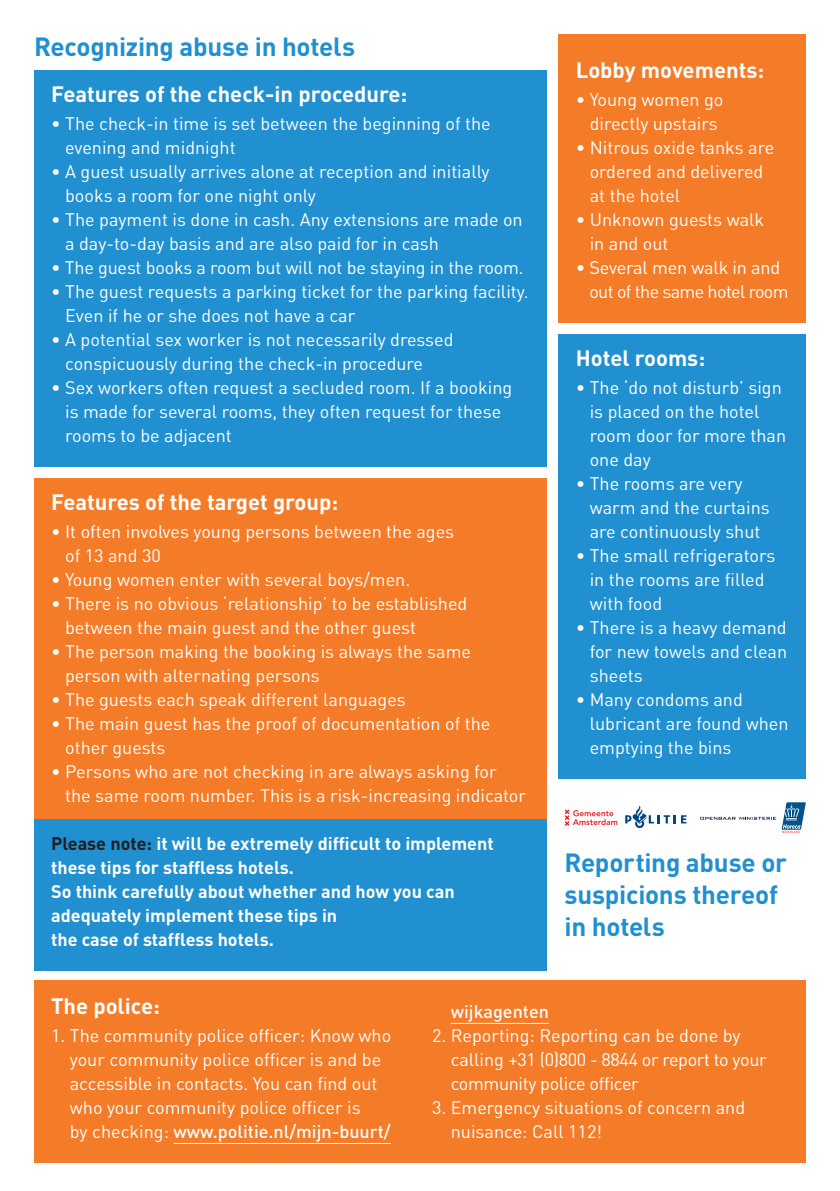
<style>
.page{position:relative;width:840px;height:1191px;background:#fff}
.page>*{position:absolute;margin:0;border:0;box-sizing:border-box;transform-origin:0 0}
.Artikelkop{font:700 26px/32px "DIN";letter-spacing:-.01em;color:#2090d0}
.Kaderkopje{font:700 22px "DIN";color:#fff}
.plat_14{font:18px/24px "DIN";color:#fff}
.plat_14-2{font:700 18px/24px "DIN";color:#fff}
.plat_14-3{font:18px/24px "DIN";letter-spacing:-.02em;color:#fff}
.plat_14-4{font:18px/24px "DIN";letter-spacing:-.035em;color:#fff}
.plat_14-5{font:500 18px "DIN";color:#fff}
.s1{color:#231f20}
.s2{font-weight:500}
</style>
<div class="page">
<div style="left:34px;top:980px;width:771px;height:182px;background:#f47b27"></div>
<hr style="left:173px;top:1143px;width:217px;height:1px;background:#fff">
<hr style="left:450px;top:1023px;width:98px;height:1px;background:#fff">
<div style="left:34px;top:478px;width:512px;height:341px;background:#f47b27"></div>
<div style="left:558px;top:334px;width:247px;height:444px;background:#2090d0"></div>
<div style="left:34px;top:70px;width:512px;height:396px;background:#2090d0"></div>
<div style="left:558px;top:34px;width:247px;height:288px;background:#f47b27"></div>
<svg style="left:625px;top:806px;width:61px;height:22px"></svg>
<svg style="left:700px;top:817px;width:75px;height:3px"></svg>
<svg style="left:781px;top:802px;width:24px;height:31px"></svg>
<svg style="left:564px;top:809px;width:53px;height:17px"></svg>
<div style="left:34px;top:819px;width:512px;height:151px;background:#2090d0"></div>
<p class="Artikelkop" style="left:34px;top:29px;width:322px">Recognizing abuse in hotels</p>
<p class="Kaderkopje" style="left:51px;top:80px;width:357px">Features of the check-in procedure:</p>
<p class="plat_14" style="left:65px;top:111px;width:427px;text-indent:-14px">• The check-in time is set between the beginning of the evening and midnight</p>
<p class="plat_14" style="left:65px;top:159px;width:426px;text-indent:-14px">• A guest usually arrives alone at reception and initially books a room for one night only</p>
<p class="plat_14" style="left:65px;top:207px;width:459px;text-indent:-14px">• The payment is done in cash. Any extensions are made on a day-to-day basis and are also paid for in cash</p>
<p class="plat_14" style="left:51px;top:255px;width:474px">• The guest books a room but will not be staying in the room.</p>
<p class="plat_14" style="left:65px;top:279px;width:464px;text-indent:-14px">• The guest requests a parking ticket for the parking facility.<br>Even if he or she does not have a car</p>
<p class="plat_14" style="left:65px;top:327px;width:390px;text-indent:-14px">• A potential sex worker is not necessarily dressed conspicuously during the check-in procedure</p>
<p class="plat_14" style="left:65px;top:375px;width:448px;text-indent:-14px">• Sex workers often request a secluded room. If a booking is made for several rooms, they often request for these rooms to be adjacent</p>
<p class="Kaderkopje" style="left:51px;top:488px;width:288px">Features of the target group:</p>
<p class="plat_14" style="left:65px;top:519px;width:390px;text-indent:-14px">• It often involves young persons between the ages of 13 and 30</p>
<p class="plat_14" style="left:51px;top:567px;width:360px">• Young women enter with several boys/men.</p>
<p class="plat_14" style="left:65px;top:591px;width:403px;text-indent:-14px">• There is no obvious ‘relationship’ to be established between the main guest and the other guest</p>
<p class="plat_14" style="left:65px;top:639px;width:407px;text-indent:-14px">• The person making the booking is always the same person with alternating persons</p>
<p class="plat_14" style="left:51px;top:687px;width:356px">• The guests each speak different languages</p>
<p class="plat_14" style="left:65px;top:711px;width:426px;text-indent:-14px">• The main guest has the proof of documentation of the other guests</p>
<p class="plat_14" style="left:65px;top:759px;width:462px;text-indent:-14px">• Persons who are not checking in are always asking for the same room number. This is a risk-increasing indicator</p>
<p class="plat_14-2" style="left:51px;top:831px;width:444px"><span class="s1">Please note:</span> it will be extremely difficult to implement these tips for staffless hotels.<br>So think carefully about whether and how you can adequately implement these tips in<br>the case of staffless hotels.</p>
<p class="Kaderkopje" style="left:575px;top:56px;width:190px">Lobby movements:</p>
<p class="plat_14" style="left:575px;top:87px;width:149px;text-align:center">• Young women go directly upstairs</p>
<p class="plat_14" style="left:589px;top:135px;width:186px;text-indent:-14px">• Nitrous oxide tanks are ordered and delivered at the hotel</p>
<p class="plat_14" style="left:589px;top:207px;width:176px;text-indent:-14px">• Unknown guests walk in and out</p>
<p class="plat_14-4" style="left:589px;top:255px;width:201px;text-indent:-14px">• Several men walk in and out of the same hotel room</p>
<p class="Kaderkopje" style="left:575px;top:344px;width:131px">Hotel rooms:</p>
<p class="plat_14" style="left:589px;top:375px;width:198px;text-indent:-14px">• The ‘do not disturb’ sign is placed on the hotel room door for more than one day</p>
<p class="plat_14" style="left:589px;top:471px;width:181px;text-indent:-14px">• The rooms are very warm and the curtains are continuously shut</p>
<p class="plat_14" style="left:589px;top:543px;width:187px;text-indent:-14px">• The small refrigerators in the rooms are filled with food</p>
<p class="plat_14" style="left:589px;top:615px;width:199px;text-align:justify;text-indent:-14px">• There is a heavy demand for new towels and clean sheets</p>
<p class="plat_14" style="left:589px;top:687px;width:200px;text-indent:-14px">• Many condoms and lubricant are found when emptying the bins</p>
<p class="Artikelkop" style="left:564px;top:845px;width:224px">Reporting abuse or suspicions thereof in hotels</p>
<p class="Kaderkopje" style="left:51px;top:992px;width:110px">The police:</p>
<p class="plat_14" style="left:70px;top:1023px;width:323px;text-indent:-19px">1. The community police officer: Know who your community police officer is and be accessible in contacts. You can find out who your community police officer is<br>by checking: <span class="s2">www.politie.nl/mijn-buurt/</span></p>
<p class="plat_14-5" style="left:450px;top:1000px;width:100px">wijkagenten</p>
<p class="plat_14-3" style="left:450px;top:1023px;width:317px;text-indent:-19px">2. Reporting: Reporting can be done by calling +31 (0)800 - 8844 or report to your community police officer</p>
<p class="plat_14" style="left:450px;top:1095px;width:296px;text-indent:-19px">3. Emergency situations of concern and nuisance: Call 112!</p>
</div>
